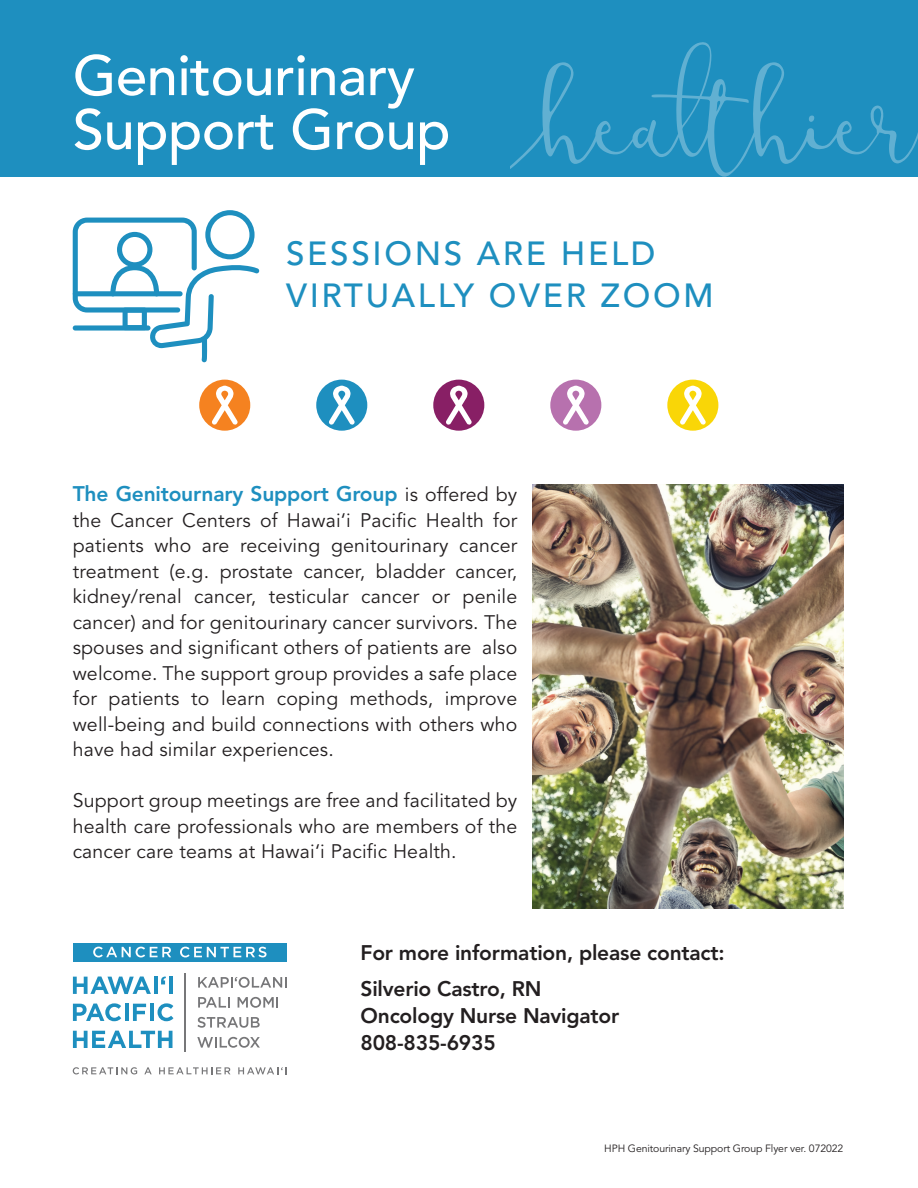
<style>
.page{position:relative;width:918px;height:1188px;background:#fff}
.page>*{position:absolute;margin:0;border:0;box-sizing:border-box;transform-origin:0 0}
.t1{font:500 56.25px "Avenir";letter-spacing:-.01em;color:#fff}
.t2{font:500 33.3px "Avenir";letter-spacing:.08em;color:#1e8fbf}
.t3{font:800 21px "Avenir";letter-spacing:-.01em;color:#231f20}
.t4{font:800 21px "Avenir";letter-spacing:-.01em;color:#1e8fbf}
.t5{font:19.5px/25.5px "Avenir";letter-spacing:.01em;color:#231f20;text-align:justify}
.t6{font:10.5px "Avenir";letter-spacing:-.01em;color:#231f20}
.s1{font-weight:400;font-size:19.5px;color:#231f20}
</style>
<div class="page">
<div style="left:0;top:0;width:918px;height:176px;background:#1e8fbf"></div>
<svg style="left:511px;top:42px;width:405px;height:135px"></svg>
<svg style="left:809px;top:115px;width:5px;height:7px"></svg>
<svg style="left:73px;top:1067px;width:64px;height:7px"></svg>
<svg style="left:144px;top:1067px;width:8px;height:7px"></svg>
<svg style="left:159px;top:1067px;width:71px;height:7px"></svg>
<svg style="left:238px;top:1067px;width:49px;height:7px"></svg>
<img style="left:72px;top:210px;width:772px;height:842px">
<p class="t1" style="left:73px;top:43px;width:344px">Genitourinary</p>
<p class="t1" style="left:73px;top:97px;width:379px">Support Group</p>
<p class="t2" style="left:286px;top:234px;width:371px">SESSIONS ARE HELD</p>
<p class="t2" style="left:286px;top:276px;width:429px">VIRTUALLY OVER ZOOM</p>
<p class="t4" style="left:73px;top:481px;width:446px">The Genitournary Support Group <span class="s1">is offered by</span></p>
<p class="t5" style="left:73px;top:508px;width:446px">the Cancer Centers of Hawai‘i Pacific Health for patients who are receiving genitourinary cancer treatment (e.g. prostate cancer, bladder cancer, kidney/renal cancer, testicular cancer or penile cancer) and for genitourinary cancer survivors. The spouses and significant others of patients are also welcome. The support group provides a safe place for patients to learn coping methods, improve well-being and build connections with others who have had similar experiences.</p>
<p class="t5" style="left:73px;top:788px;width:446px">Support group meetings are free and facilitated by health care professionals who are members of the cancer care teams at Hawai‘i Pacific Health.</p>
<p class="t3" style="left:361px;top:940px;width:366px">For more information, please contact:</p>
<p class="t3" style="left:361px;top:976px;width:182px">Silverio Castro, RN</p>
<p class="t3" style="left:361px;top:1003px;width:260px">Oncology Nurse Navigator</p>
<p class="t3" style="left:361px;top:1030px;width:137px">808-835-6935</p>
<p class="t6" style="left:604px;top:1142px;width:241px">HPH Genitourinary Support Group Flyer ver. 072022</p>
</div>
